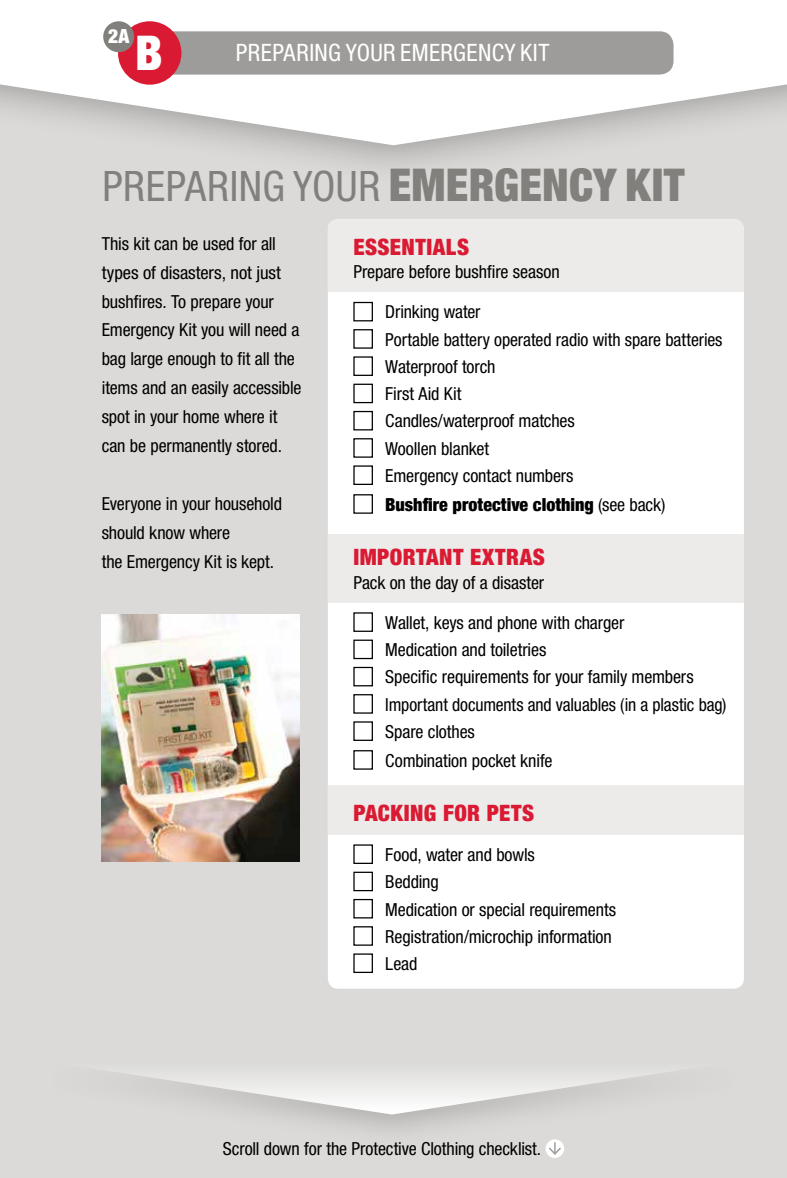
<style>
.page{position:relative;width:787px;height:1178px;background:#fff}
.page>*{position:absolute;margin:0;border:0;box-sizing:border-box;transform-origin:0 0}
.t1{font:900 condensed 47.7px "Helvetica Neue";color:#fff}
.t2{font:condensed 42px "Helvetica Neue LT Std";letter-spacing:.01em;color:#81807d}
.t3{font:condensed 24px "Helvetica Neue LT Std";letter-spacing:.015em;color:#fff}
.t4{font:900 condensed 22.5px "Helvetica Neue";letter-spacing:.02em;color:#da1a32}
.t5{font:900 condensed 19.5px "Helvetica Neue";color:#fff}
.t6{font:condensed 18px/27.3px "Helvetica Neue LT Std";letter-spacing:-.005em;color:#000}
.t7{font:900 condensed 18px "Helvetica Neue";letter-spacing:.005em;color:#000}
.s1{font-family:"Helvetica Neue";font-weight:900;font-size:45px}
.s2{font-family:"Helvetica Neue LT Std";font-weight:400}
</style>
<div class="page">
<div style="left:0;top:0;width:786px;height:1177px;background:#dbdad8"></div>
<div style="left:0;top:0;width:786px;height:186px;background:#000;opacity:.3"></div>
<svg style="left:0;top:0;width:786px;height:145px;background:#f0f0f0"></svg>
<div style="left:138px;top:31px;width:535px;height:44px;background:#9d9c9a;border-radius:14px"></div>
<div style="left:118px;top:21px;width:63px;height:64px;background:#da1a32;border-radius:50%"></div>
<div style="left:53px;top:1062px;width:680px;height:86px;background:#81807d;opacity:.5"></div>
<svg style="left:53px;top:1062px;width:679px;height:52px"></svg>
<svg style="left:545px;top:1139px;width:19px;height:19px"></svg>
<svg style="left:547px;top:1142px;width:15px;height:14px"></svg>
<div style="left:328px;top:219px;width:416px;height:769px;background:#fff;border-radius:10px"></div>
<div style="left:328px;top:535px;width:416px;height:68px;background:#ecebea"></div>
<div style="left:328px;top:785px;width:416px;height:50px;background:#ecebea"></div>
<div style="left:328px;top:219px;width:416px;height:72px;background:#ecebea"></div>
<div style="left:353px;top:302px;width:20px;height:19px;border:1px solid #000"></div>
<div style="left:353px;top:329px;width:20px;height:20px;border:1px solid #000"></div>
<div style="left:353px;top:356px;width:20px;height:20px;border:1px solid #000"></div>
<div style="left:353px;top:384px;width:20px;height:19px;border:1px solid #000"></div>
<div style="left:353px;top:411px;width:20px;height:19px;border:1px solid #000"></div>
<div style="left:353px;top:438px;width:20px;height:20px;border:1px solid #000"></div>
<div style="left:353px;top:465px;width:20px;height:20px;border:1px solid #000"></div>
<div style="left:353px;top:494px;width:20px;height:20px;border:1px solid #000"></div>
<div style="left:353px;top:612px;width:20px;height:20px;border:1px solid #000"></div>
<div style="left:353px;top:639px;width:20px;height:20px;border:1px solid #000"></div>
<div style="left:353px;top:667px;width:20px;height:19px;border:1px solid #000"></div>
<div style="left:353px;top:694px;width:20px;height:20px;border:1px solid #000"></div>
<div style="left:353px;top:721px;width:20px;height:20px;border:1px solid #000"></div>
<div style="left:353px;top:750px;width:20px;height:20px;border:1px solid #000"></div>
<div style="left:353px;top:844px;width:20px;height:20px;border:1px solid #000"></div>
<div style="left:353px;top:872px;width:20px;height:19px;border:1px solid #000"></div>
<div style="left:353px;top:899px;width:20px;height:19px;border:1px solid #000"></div>
<div style="left:353px;top:926px;width:20px;height:20px;border:1px solid #000"></div>
<div style="left:353px;top:953px;width:20px;height:20px;border:1px solid #000"></div>
<img style="left:102px;top:614px;width:198px;height:247px">
<div style="left:103px;top:21px;width:31px;height:31px;background:#81807d;border-radius:50%"></div>
<p class="t5" style="left:108px;top:24px;width:23px">2A</p>
<h1 class="t1" style="left:135px;top:23px;width:29px">B</h1>
<h3 class="t3" style="left:236px;top:39px;width:315px">PREPARING YOUR EMERGENCY KIT</h3>
<h2 class="t2" style="left:102px;top:162px;width:583px">PREPARING YOUR <span class="s1">EMERGENCY KIT</span></h2>
<p class="t4" style="left:353px;top:233px;width:117px">ESSENTIALS</p>
<p class="t6" style="left:353px;top:258px;width:208px">Prepare before bushfire season</p>
<p class="t6" style="left:385px;top:298px;width:339px">Drinking water<br>Portable battery operated radio with spare batteries<br>Waterproof torch<br>First Aid Kit<br>Candles/waterproof matches<br>Woollen blanket<br>Emergency contact numbers</p>
<p class="t7" style="left:385px;top:493px;width:282px">Bushfire protective clothing <span class="s2">(see back)</span></p>
<p class="t4" style="left:353px;top:543px;width:193px">IMPORTANT EXTRAS</p>
<p class="t6" style="left:353px;top:569px;width:192px">Pack on the day of a disaster</p>
<p class="t6" style="left:385px;top:609px;width:343px">Wallet, keys and phone with charger<br>Medication and toiletries<br>Specific requirements for your family members Important documents and valuables (in a plastic bag)<br>Spare clothes<br>Combination pocket knife</p>
<p class="t4" style="left:353px;top:799px;width:182px">PACKING FOR PETS</p>
<p class="t6" style="left:385px;top:841px;width:232px">Food, water and bowls<br>Bedding<br>Medication or special requirements<br>Registration/microchip information<br>Lead</p>
<p class="t6" style="left:102px;top:229px;width:201px;line-height:28.8px">This kit can be used for all types of disasters, not just bushfires. To prepare your<br>Emergency Kit you will need a bag large enough to fit all the items and an easily accessible spot in your home where it can be permanently stored.</p>
<p class="t6" style="left:102px;top:489px;width:182px;line-height:28.8px">Everyone in your household should know where<br>the Emergency Kit is kept.</p>
<p class="t6" style="left:223px;top:1135px;width:320px">Scroll down for the Protective Clothing checklist.</p>
</div>
